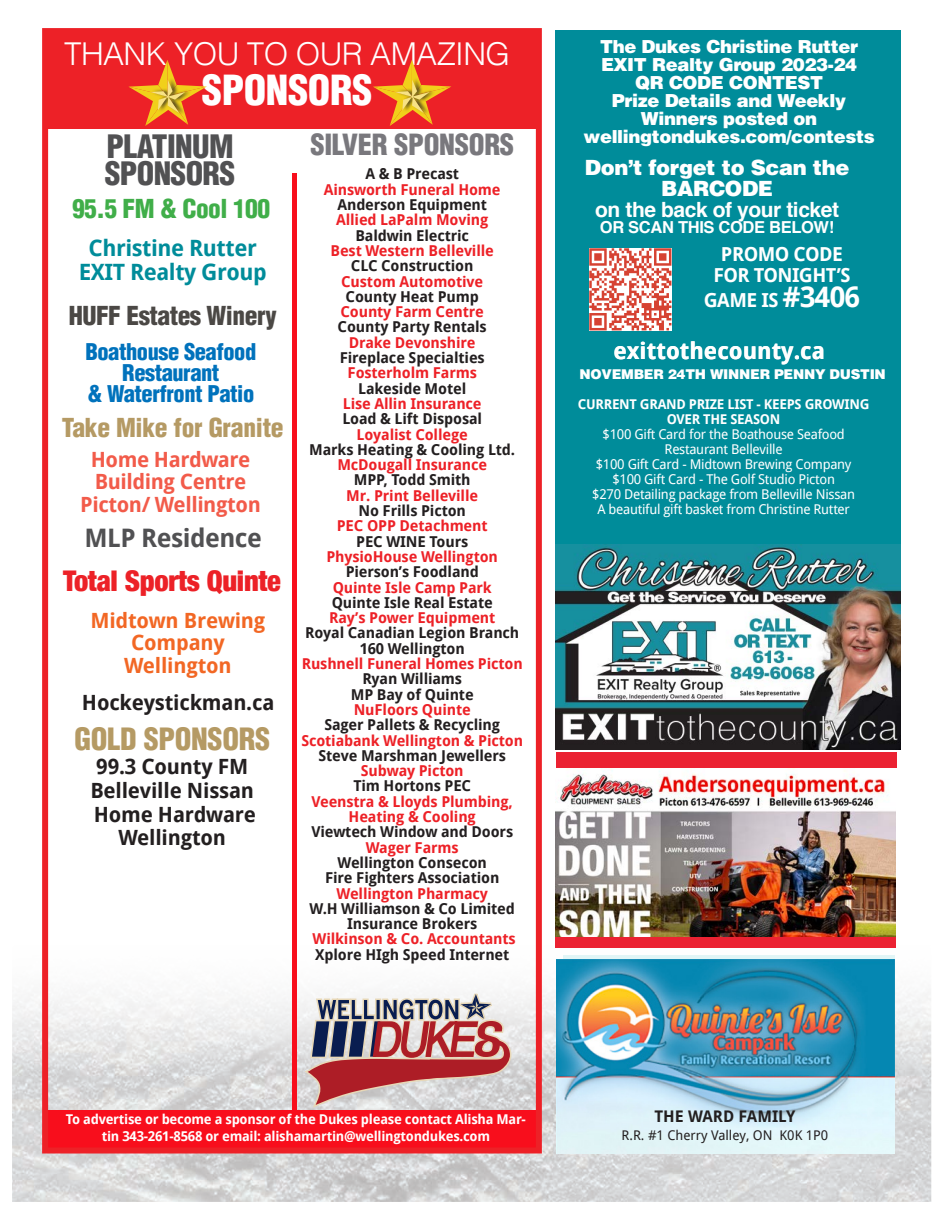
<style>
.page{position:relative;width:944px;height:1214px;background:#fff}
.page>*{position:absolute;margin:0;border:0;box-sizing:border-box;transform-origin:0 0}
.t1{font:900 condensed 40.5px "Helvetica";letter-spacing:-.01em;color:#fff}
.t2{font:300 31.5px "Helvetica";letter-spacing:-.02em;color:#fff}
.t3{font:900 condensed 31.5px "Helvetica";letter-spacing:-.02em;color:#515153}
.t4{font:900 condensed 30px "Helvetica";letter-spacing:-.01em;color:#b59a64}
.t5{font:900 condensed 28.5px "Helvetica Neue";letter-spacing:-.01em;color:#ec2127}
.t6{font:900 condensed 28.5px "Helvetica";letter-spacing:-.01em;color:#79787d}
.t7{font:900 condensed 25.5px "Helvetica";letter-spacing:-.01em;color:#b59a64}
.t8{font:900 condensed 25.5px "Helvetica";letter-spacing:-.02em;color:#4b4845}
.t9{font:900 condensed 25.5px "Helvetica";letter-spacing:-.02em;color:#40ae49}
.t10{font:700 25.5px "Droid Sans";letter-spacing:-.02em;color:#515153}
.t11{font:700 23.1px "Droid Sans";color:#fff}
.t12{font:900 condensed 22.5px/21px "Helvetica";letter-spacing:-.02em;color:#0072bc;text-align:center}
.t13{font:700 22.5px "Droid Sans";letter-spacing:-.02em;color:#008c9a}
.t14{font:700 21px "Droid Sans";letter-spacing:-.01em;color:#231f20}
.t15{font:700 21px "Droid Sans";letter-spacing:-.02em;color:#f25b4a}
.t16{font:700 21px "Droid Sans";letter-spacing:-.01em;color:#f26724}
.t17{font:900 21px "Helvetica";letter-spacing:-.02em;color:#fff}
.t18{font:700 21px "Helvetica";letter-spacing:-.02em;color:#fff}
.t19{font:700 19.35px/20.9px "Droid Sans";letter-spacing:-.025em;color:#fff;text-align:center}
.t20{font:900 18px "Helvetica";letter-spacing:-.02em;color:#fff}
.t21{font:700 16.5px "Helvetica";letter-spacing:-.02em;color:#fff}
.t22{font:700 16.05px "Droid Sans";color:#231f20}
.t23{font:700 15px/15.3px "Droid Sans";letter-spacing:-.01em;color:#231f20;text-align:center}
.t24{font:700 15px/15.3px "Droid Sans";letter-spacing:-.01em;color:#ed2127;text-align:center}
.t25{font:13.5px "Droid Sans";letter-spacing:-.02em;color:#fff}
.t26{font:700 13.5px/16.5px "Droid Sans";letter-spacing:-.02em;color:#fff;text-align:center}
.t27{font:900 13.5px "Helvetica";letter-spacing:-.02em;color:#fff}
.t28{font:13.35px "Droid Sans";color:#231f20}
.s1{font-size:28.2px}
</style>
<div class="page">
<img style="left:13px;top:936px;width:918px;height:265px">
<div style="left:46px;top:1110px;width:492px;height:39px;background:#f80e1c"></div>
<svg style="left:563px;top:955px;width:331px;height:5px;fill:#e1f5f6"></svg>
<img style="left:556px;top:960px;width:338px;height:194px">
<div style="left:555px;top:30px;width:346px;height:516px;background:#008c9a"></div>
<img style="left:590px;top:249px;width:81px;height:81px">
<div style="left:556px;top:752px;width:340px;height:16px;background:#eb2232"></div>
<img style="left:555px;top:769px;width:341px;height:168px">
<div style="left:555px;top:938px;width:340px;height:10px;background:#eb2232"></div>
<svg style="left:305px;top:945px;width:208px;height:165px"></svg>
<img style="left:555px;top:544px;width:346px;height:205px">
<div style="left:44px;top:29px;width:497px;height:99px;background:#ed2127"></div>
<div style="left:42px;top:28px;width:500px;height:1125px;border:6px solid #ed2127"></div>
<svg style="left:128px;top:60px;width:79px;height:66px"></svg>
<svg style="left:373px;top:60px;width:78px;height:66px"></svg>
<hr style="left:293px;top:173px;width:4px;height:938px;background:#f80e1c">
<p class="t2" style="left:64px;top:27px;width:447px">THANK YOU TO OUR AMAZING</p>
<p class="t1" style="left:202px;top:65px;width:172px">SPONSORS</p>
<p class="t3" style="left:107px;top:127px;width:128px">PLATINUM</p>
<p class="t3" style="left:105px;top:154px;width:132px">SPONSORS</p>
<p class="t9" style="left:72px;top:193px;width:200px">95.5 FM &amp; Cool 100</p>
<p class="t13" style="left:89px;top:232px;width:170px">Christine Rutter</p>
<p class="t13" style="left:79px;top:256px;width:190px">EXIT Realty Group</p>
<p class="t8" style="left:69px;top:300px;width:210px">HUFF Estates Winery</p>
<p class="t12" style="left:85px;top:341px;width:172px">Boathouse Seafood<br>Restaurant</p>
<p class="t12" style="left:87px;top:383px;width:168px">&amp; Waterfront Patio</p>
<p class="t7" style="left:62px;top:411px;width:223px">Take Mike for Granite</p>
<p class="t15" style="left:91px;top:444px;width:161px">Home Hardware</p>
<p class="t15" style="left:95px;top:467px;width:153px">Building Centre</p>
<p class="t15" style="left:80px;top:489px;width:182px">Picton/ Wellington</p>
<p class="t10" style="left:85px;top:520px;width:179px">MLP Residence</p>
<p class="t5" style="left:63px;top:558px;width:219px">Total Sports Quinte</p>
<p class="t16" style="left:90px;top:605px;width:177px">Midtown Brewing</p>
<p class="t16" style="left:131px;top:628px;width:95px">Company</p>
<p class="t16" style="left:124px;top:650px;width:109px">Wellington</p>
<p class="t14" style="left:82px;top:687px;width:194px">Hockeystickman.ca</p>
<p class="t4" style="left:74px;top:720px;width:197px">GOLD SPONSORS</p>
<p class="t14" style="left:96px;top:752px;width:153px">99.3 County FM</p>
<p class="t14" style="left:90px;top:776px;width:165px">Belleville Nissan</p>
<p class="t14" style="left:94px;top:800px;width:164px">Home Hardware</p>
<p class="t14" style="left:118px;top:822px;width:109px">Wellington</p>
<p class="t6" style="left:310px;top:127px;width:205px">SILVER SPONSORS</p>
<p class="t23" style="left:365px;top:166px;width:95px">A &amp; B Precast</p>
<p class="t24" style="left:324px;top:181px;width:178px">Ainsworth Funeral Home</p>
<p class="t23" style="left:337px;top:197px;width:151px">Anderson Equipment</p>
<p class="t24" style="left:336px;top:212px;width:154px">Allied LaPalm Moving</p>
<p class="t23" style="left:355px;top:227px;width:115px">Baldwin Electric</p>
<p class="t24" style="left:331px;top:242px;width:165px">Best Western Belleville</p>
<p class="t23" style="left:351px;top:258px;width:124px">CLC Construction</p>
<p class="t24" style="left:341px;top:273px;width:144px">Custom Automotive</p>
<p class="t23" style="left:346px;top:288px;width:135px">County Heat Pump</p>
<p class="t24" style="left:340px;top:304px;width:145px">County Farm Centre</p>
<p class="t23" style="left:338px;top:319px;width:151px">County Party Rentals</p>
<p class="t24" style="left:349px;top:334px;width:128px">Drake Devonshire</p>
<p class="t23" style="left:340px;top:350px;width:147px">Fireplace Specialties</p>
<p class="t24" style="left:348px;top:365px;width:131px">Fosterholm Farms</p>
<p class="t23" style="left:358px;top:380px;width:109px">Lakeside Motel</p>
<p class="t24" style="left:343px;top:395px;width:140px">Lise Allin Insurance</p>
<p class="t23" style="left:342px;top:411px;width:141px">Load &amp; Lift Disposal</p>
<p class="t24" style="left:357px;top:426px;width:113px">Loyalist College</p>
<p class="t23" style="left:309px;top:441px;width:207px">Marks Heating &amp; Cooling Ltd.</p>
<p class="t24" style="left:337px;top:457px;width:151px">McDougall Insurance</p>
<p class="t23" style="left:354px;top:472px;width:118px">MPP, Todd Smith</p>
<p class="t24" style="left:346px;top:487px;width:133px">Mr. Print Belleville</p>
<p class="t23" style="left:358px;top:503px;width:109px">No Frills Picton</p>
<p class="t24" style="left:337px;top:518px;width:152px">PEC OPP Detachment</p>
<p class="t23" style="left:356px;top:533px;width:114px">PEC WINE Tours</p>
<p class="t24" style="left:326px;top:548px;width:173px">PhysioHouse Wellington</p>
<p class="t23" style="left:346px;top:564px;width:135px">Pierson’s Foodland</p>
<p class="t24" style="left:333px;top:579px;width:161px">Quinte Isle Camp Park</p>
<p class="t23" style="left:332px;top:594px;width:163px">Quinte Isle Real Estate</p>
<p class="t24" style="left:329px;top:610px;width:168px">Ray’s Power Equipment</p>
<p class="t23" style="left:305px;top:625px;width:216px">Royal Canadian Legion Branch<br>160 Wellington</p>
<p class="t24" style="left:302px;top:656px;width:223px">Rushnell Funeral Homes Picton</p>
<p class="t23" style="left:362px;top:671px;width:101px">Ryan Williams</p>
<p class="t23" style="left:351px;top:686px;width:124px">MP Bay of Quinte</p>
<p class="t24" style="left:354px;top:701px;width:119px">NuFloors Quinte</p>
<p class="t23" style="left:324px;top:717px;width:177px">Sager Pallets &amp; Recycling</p>
<p class="t24" style="left:301px;top:732px;width:223px">Scotiabank Wellington &amp; Picton</p>
<p class="t23" style="left:318px;top:747px;width:189px">Steve Marshman Jewellers</p>
<p class="t24" style="left:361px;top:763px;width:104px">Subway Picton</p>
<p class="t23" style="left:353px;top:778px;width:119px">Tim Hortons PEC</p>
<p class="t24" style="left:312px;top:793px;width:203px">Veenstra &amp; Lloyds Plumbing,<br>Heating &amp; Cooling</p>
<p class="t23" style="left:311px;top:824px;width:203px">Viewtech Window and Doors</p>
<p class="t24" style="left:366px;top:839px;width:94px">Wager Farms</p>
<p class="t23" style="left:338px;top:854px;width:151px">Wellington Consecon</p>
<p class="t23" style="left:325px;top:870px;width:176px">Fire Fighters Association</p>
<p class="t24" style="left:337px;top:885px;width:153px">Wellington Pharmacy</p>
<p class="t23" style="left:310px;top:900px;width:207px">W.H Williamson &amp; Co Limited<br>Insurance Brokers</p>
<p class="t24" style="left:313px;top:931px;width:205px">Wilkinson &amp; Co. Accountants</p>
<p class="t23" style="left:315px;top:946px;width:196px">Xplore HIgh Speed Internet</p>
<p class="t20" style="left:600px;top:35px;width:259px">The Dukes Christine Rutter</p>
<p class="t20" style="left:601px;top:53px;width:258px">EXIT Realty Group 2023-24</p>
<p class="t20" style="left:635px;top:71px;width:189px">QR CODE CONTEST</p>
<p class="t20" style="left:612px;top:89px;width:236px">Prize Details and Weekly</p>
<p class="t20" style="left:641px;top:107px;width:178px">Winners posted on</p>
<p class="t20" style="left:583px;top:125px;width:293px">wellingtondukes.com/contests</p>
<p class="t17" style="left:585px;top:154px;width:266px">Don’t forget to Scan the</p>
<p class="t17" style="left:661px;top:175px;width:113px">BARCODE</p>
<p class="t18" style="left:595px;top:193px;width:245px">on the back of your ticket</p>
<p class="t21" style="left:600px;top:214px;width:236px">OR SCAN THIS CODE BELOW!</p>
<p class="t19" style="left:713px;top:243px;width:139px">PROMO CODE<br>FOR TONIGHT’S</p>
<p class="t19" style="left:704px;top:289px;width:158px">GAME IS <span class="s1">#3406</span></p>
<p class="t11" style="left:614px;top:334px;width:213px">exittothecounty.ca</p>
<p class="t26" style="left:578px;top:396px;width:293px">CURRENT GRAND PRIZE LIST - KEEPS GROWING</p>
<p class="t26" style="left:667px;top:411px;width:115px">OVER THE SEASON</p>
<p class="t25" style="left:602px;top:425px;width:244px">$100 Gift Card for the Boathouse Seafood</p>
<p class="t25" style="left:665px;top:440px;width:120px">Restaurant Belleville</p>
<p class="t25" style="left:596px;top:455px;width:257px">$100 Gift Card - Midtown Brewing Company</p>
<p class="t25" style="left:612px;top:470px;width:224px">$100 Gift Card - The Golf Studio Picton</p>
<p class="t25" style="left:592px;top:485px;width:264px">$270 Detailing package from Belleville Nissan</p>
<p class="t25" style="left:597px;top:500px;width:254px">A beautiful gift basket from Christine Rutter</p>
<p class="t27" style="left:580px;top:365px;width:308px">NOVEMBER 24TH WINNER PENNY DUSTIN</p>
<p class="t26" style="left:66px;top:1111px;width:462px">To advertise or become a sponsor of the Dukes please contact Alisha Mar&shy;tin 343-261-8568 or email: alishamartin@wellingtondukes.com</p>
<p class="t22" style="left:654px;top:1105px;width:142px">THE WARD FAMILY</p>
<p class="t28" style="left:622px;top:1126px;width:208px">R.R. #1 Cherry Valley, ON K0K 1P0</p>
</div>
